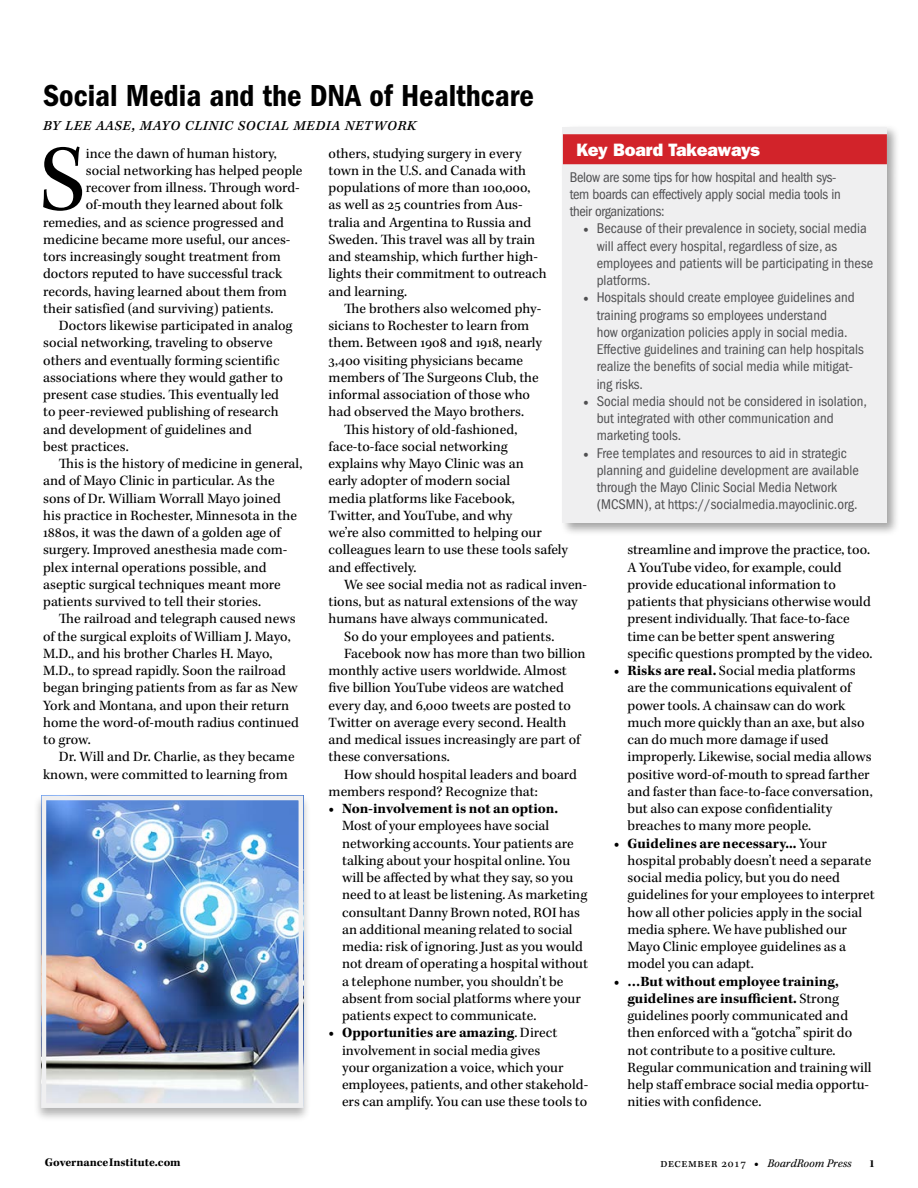
<style>
.page{position:relative;width:918px;height:1188px;background:#fff}
.page>*{position:absolute;margin:0;border:0;box-sizing:border-box;transform-origin:0 0}
.firstParagraph{font:96.15px "Kepler Std";color:#000}
.t1{font:31.5px "ITC Franklin Gothic Std Dm Cd";color:#000}
.Byline{font:italic 18px "Kepler Std";letter-spacing:.02em;color:#000}
.sidebar-title{font:18px "ITC Franklin Gothic Std Hvy";letter-spacing:-.015em;color:#fff}
.body{font:14.55px/17.2px "Kepler Std";color:#000}
.sidebar-no-indent{font:condensed 14.55px/17.2px "ITC Franklin Gothic Std";color:#4f4f51}
.firstParagraph-2{font:14.55px "Kepler Std";color:#000}
.sidebar-no-indent-2{font:condensed 14.55px/17.2px "ITC Franklin Gothic Std";letter-spacing:-.02em;color:#4f4f51}
.t2{font:italic 12px "Kepler Std";color:#000}
.t3{font:700 12px "Kepler Std";color:#000}
.t4{font:700 10.95px "Kepler Std";color:#000}
.s1{font-family:"Minion Pro";font-weight:700;font-stretch:normal}
.s2{font-family:"Minion Pro";font-weight:700}
.s3{font-weight:700}
.s4{font-style:normal}
.s5{font-weight:900;font-style:normal}
</style>
<div class="page">
<div style="left:560px;top:124px;width:341px;height:412px;background:#000;opacity:.36"></div>
<div style="left:563px;top:127px;width:324px;height:396px;background:#efeff0"></div>
<div style="left:563px;top:134px;width:324px;height:30px;background:#d2232a"></div>
<div style="left:33px;top:794px;width:279px;height:328px;background:#000;opacity:.3"></div>
<img style="left:47px;top:801px;width:251px;height:302px">
<div style="left:42px;top:796px;width:261px;height:312px;border:4px solid #efeff0"></div>
<h1 class="t1" style="left:43px;top:77px;width:492px">Social Media and the DNA of Healthcare</h1>
<p class="Byline" style="left:43px;top:114px;width:375px">By Lee Aase, Mayo Clinic Social Media Network</p>
<p class="firstParagraph" style="left:39px;top:125px;width:48px">S</p>
<p class="firstParagraph-2" style="left:86px;top:145px;width:193px">ince the dawn of human history,</p>
<p class="sidebar-title" style="left:576px;top:139px;width:185px">Key Board Takeaways</p>
<p class="sidebar-no-indent-2" style="left:570px;top:168px;width:273px">Below are some tips for how hospital and health sys&shy;tem boards can effectively apply social media tools in their organizations:</p>
<p class="sidebar-no-indent" style="left:597px;top:220px;width:278px;text-indent:-14px"><span class="s1">•</span> Because of their prevalence in society, social media will affect every hospital, regardless of size, as employees and patients will be participating in these platforms.</p>
<p class="sidebar-no-indent" style="left:597px;top:289px;width:269px;text-indent:-14px"><span class="s1">•</span> Hospitals should create employee guidelines and training programs so employees understand<br>how organization policies apply in social media.<br>Effective guidelines and training can help hospitals realize the benefits of social media while mitigat&shy;ing risks.</p>
<p class="sidebar-no-indent" style="left:597px;top:392px;width:272px;text-indent:-14px"><span class="s1">•</span> Social media should not be considered in isolation, but integrated with other communication and marketing tools.</p>
<p class="sidebar-no-indent" style="left:597px;top:444px;width:264px;text-indent:-14px"><span class="s1">•</span> Free templates and resources to aid in strategic planning and guideline development are available through the Mayo Clinic Social Media Network (MCSMN), at https://socialmedia.mayoclinic.org.</p>
<p class="body" style="left:329px;top:145px;width:220px">others, studying surgery in every town in the U.S. and Canada with populations of more than 100,000, as well as 25 countries from Aus&shy;tralia and Argentina to Russia and<br>Sweden. This travel was all by train and steamship, which further high&shy;lights their commitment to outreach and learning.</p>
<p class="body" style="left:329px;top:300px;width:215px;text-indent:16px">The brothers also welcomed phy&shy;sicians to Rochester to learn from them. Between 1908 and 1918, nearly 3,400 visiting physicians became members of The Surgeons Club, the informal association of those who had observed the Mayo brothers.</p>
<p class="body" style="left:329px;top:421px;width:241px;text-indent:16px">This history of old-fashioned, face-to-face social networking<br>explains why Mayo Clinic was an<br>early adopter of modern social<br>media platforms like Facebook,<br>Twitter, and YouTube, and why<br>we’re also committed to helping our colleagues learn to use these tools safely and effectively.</p>
<p class="body" style="left:329px;top:576px;width:260px;text-indent:16px">We see social media not as radical inven&shy;tions, but as natural extensions of the way humans have always communicated.</p>
<p class="body" style="left:344px;top:628px;width:212px">So do your employees and patients.</p>
<p class="body" style="left:329px;top:645px;width:259px;text-indent:16px">Facebook now has more than two billion monthly active users worldwide. Almost five billion YouTube videos are watched every day, and 6,000 tweets are posted to Twitter on average every second. Health and medical issues increasingly are part of these conversations.</p>
<p class="body" style="left:329px;top:766px;width:250px;text-indent:16px">How should hospital leaders and board members respond? Recognize that:</p>
<p class="body" style="left:342px;top:800px;width:247px;text-indent:-14px"><span class="s2">•</span> <span class="s3">Non-involvement is not an option.<br></span>Most of your employees have social networking accounts. Your patients are talking about your hospital online. You will be affected by what they say, so you need to at least be listening. As marketing consultant Danny Brown noted, ROI has an additional meaning related to social media: risk of ignoring. Just as you would not dream of operating a hospital without a telephone number, you shouldn’t be absent from social platforms where your patients expect to communicate.</p>
<p class="body" style="left:342px;top:1025px;width:248px;text-indent:-14px"><span class="s2">•</span> <span class="s3">Opportunities are amazing</span>. Direct involvement in social media gives<br>your organization a voice, which your employees, patients, and other stakehold&shy;ers can amplify. You can use these tools to</p>
<p class="firstParagraph-2" style="left:86px;top:162px;width:218px">social networking has helped people</p>
<p class="firstParagraph-2" style="left:86px;top:179px;width:215px">recover from illness. Through word-</p>
<p class="firstParagraph-2" style="left:86px;top:197px;width:198px">of-mouth they learned about folk</p>
<p class="firstParagraph-2" style="left:43px;top:214px;width:242px">remedies, and as science progressed and</p>
<p class="firstParagraph-2" style="left:43px;top:231px;width:249px">medicine became more useful, our ances-</p>
<p class="firstParagraph-2" style="left:43px;top:248px;width:239px">tors increasingly sought treatment from</p>
<p class="firstParagraph-2" style="left:43px;top:266px;width:241px">doctors reputed to have successful track</p>
<p class="firstParagraph-2" style="left:43px;top:283px;width:245px">records, having learned about them from</p>
<p class="firstParagraph-2" style="left:43px;top:300px;width:232px">their satisfied (and surviving) patients.</p>
<p class="body" style="left:43px;top:317px;width:251px;text-indent:16px">Doctors likewise participated in analog social networking, traveling to observe others and eventually forming scientific associations where they would gather to present case studies. This eventually led to peer-reviewed publishing of research and development of guidelines and<br>best practices.</p>
<p class="body" style="left:43px;top:455px;width:261px;text-indent:16px">This is the history of medicine in general, and of Mayo Clinic in particular. As the sons of Dr. William Worrall Mayo joined<br>his practice in Rochester, Minnesota in the 1880s, it was the dawn of a golden age of surgery. Improved anesthesia made com&shy;plex internal operations possible, and aseptic surgical techniques meant more patients survived to tell their stories.</p>
<p class="body" style="left:43px;top:611px;width:257px;text-indent:16px">The railroad and telegraph caused news of the surgical exploits of William J. Mayo, M.D., and his brother Charles H. Mayo, M.D., to spread rapidly. Soon the railroad began bringing patients from as far as New York and Montana, and upon their return home the word-of-mouth radius continued to grow.</p>
<p class="body" style="left:43px;top:749px;width:253px;text-indent:16px">Dr. Will and Dr. Charlie, as they became known, were committed to learning from</p>
<p class="body" style="left:627px;top:542px;width:247px">streamline and improve the practice, too.<br>A YouTube video, for example, could provide educational information to patients that physicians otherwise would present individually. That face-to-face time can be better spent answering specific questions prompted by the video.</p>
<p class="body" style="left:627px;top:662px;width:247px;text-indent:-14px"><span class="s2">•</span> <span class="s3">Risks are real.</span> Social media platforms are the communications equivalent of power tools. A chainsaw can do work much more quickly than an axe, but also can do much more damage if used improperly. Likewise, social media allows positive word-of-mouth to spread farther and faster than face-to-face conversation, but also can expose confidentiality breaches to many more people.</p>
<p class="body" style="left:627px;top:835px;width:249px;text-indent:-14px"><span class="s2">•</span> <span class="s3">Guidelines are necessary...</span> Your hospital probably doesn’t need a separate social media policy, but you do need guidelines for your employees to interpret how all other policies apply in the social media sphere. We have published our Mayo Clinic employee guidelines as a model you can adapt.</p>
<p class="body" style="left:627px;top:973px;width:246px;text-indent:-14px"><span class="s2">•</span> <span class="s3">…But without employee training, guidelines are insufficient.</span> Strong guidelines poorly communicated and then enforced with a “gotcha” spirit do not contribute to a positive culture.<br>Regular communication and training will help staff embrace social media opportu&shy;nities with confidence.</p>
<p class="t3" style="left:45px;top:1156px;width:138px">GovernanceInstitute.com</p>
<p class="t2" style="left:660px;top:1156px;width:193px"><span class="s4">december 2017</span> <span class="s5">•</span> BoardRoom Press</p>
<p class="t4" style="left:869px;top:1157px;width:7px">1</p>
</div>
